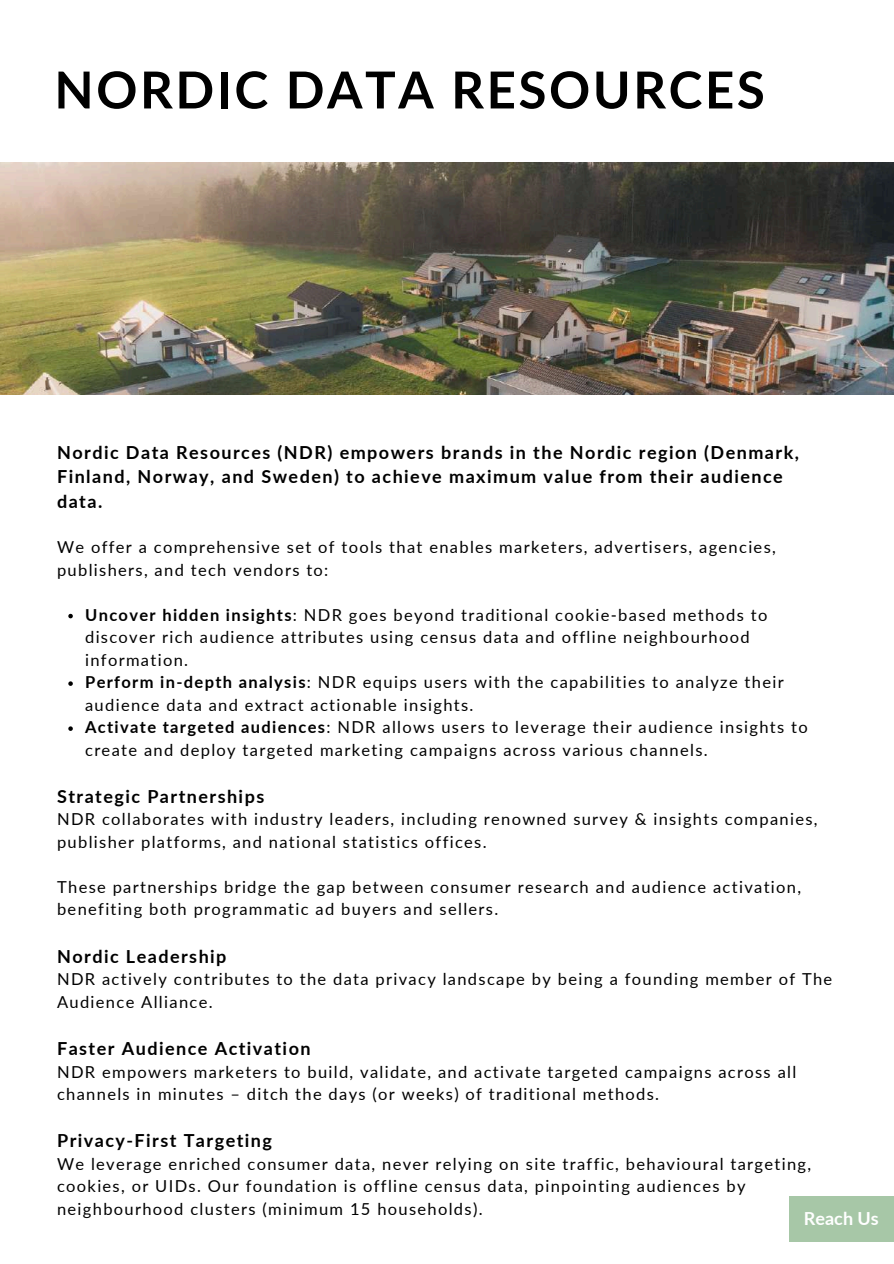
<style>
.page{position:relative;width:894px;height:1264px;background:#fff}
.page>*{position:absolute;margin:0;border:0;box-sizing:border-box;transform-origin:0 0}
.t1{font:700 51px "Lato";letter-spacing:.05em;color:#000}
.t2{font:700 18px/24.8px "Lato";letter-spacing:.08em;color:#000}
.t3{font:700 18px "Lato";color:#fff}
.t4{font:16.5px/22.5px "Lato";letter-spacing:.08em;color:#000}
.s1{font-weight:700}
</style>
<div class="page">
<img style="left:0;top:162px;width:893px;height:232px">
<svg style="left:68px;top:614px;width:5px;height:4px"></svg>
<svg style="left:68px;top:681px;width:5px;height:5px"></svg>
<svg style="left:68px;top:726px;width:5px;height:5px"></svg>
<div style="left:789px;top:1196px;width:104px;height:45px;background:#a7c7a7"></div>
<h1 class="t1" style="left:54px;top:58px;width:711px">NORDIC DATA RESOURCES</h1>
<p class="t2" style="left:57px;top:439px;width:743px">Nordic Data Resources (NDR) empowers brands in the Nordic region (Denmark,<br>Finland, Norway, and Sweden) to achieve maximum value from their audience data.</p>
<p class="t4" style="left:57px;top:535px;width:720px">We offer a comprehensive set of tools that enables marketers, advertisers, agencies, publishers, and tech vendors to:</p>
<p class="t4" style="left:85px;top:603px;width:723px"><span class="s1">Uncover hidden insights</span>: NDR goes beyond traditional cookie-based methods to discover rich audience attributes using census data and offline neighbourhood information.<br><span class="s1">Perform in-depth analysis</span>: NDR equips users with the capabilities to analyze their audience data and extract actionable insights.<br><span class="s1">Activate targeted audiences</span>: NDR allows users to leverage their audience insights to create and deploy targeted marketing campaigns across various channels.</p>
<p class="t2" style="left:57px;top:783px;width:209px">Strategic Partnerships</p>
<p class="t4" style="left:57px;top:807px;width:761px">NDR collaborates with industry leaders, including renowned survey &amp; insights companies, publisher platforms, and national statistics offices.</p>
<p class="t4" style="left:57px;top:875px;width:745px">These partnerships bridge the gap between consumer research and audience activation, benefiting both programmatic ad buyers and sellers.</p>
<p class="t2" style="left:57px;top:943px;width:171px">Nordic Leadership</p>
<p class="t4" style="left:57px;top:967px;width:776px">NDR actively contributes to the data privacy landscape by being a founding member of The<br>Audience Alliance.</p>
<p class="t2" style="left:57px;top:1035px;width:255px">Faster Audience Activation</p>
<p class="t4" style="left:57px;top:1059px;width:740px">NDR empowers marketers to build, validate, and activate targeted campaigns across all channels in minutes – ditch the days (or weeks) of traditional methods.</p>
<p class="t2" style="left:57px;top:1127px;width:216px">Privacy-First Targeting</p>
<p class="t4" style="left:57px;top:1152px;width:755px">We leverage enriched consumer data, never relying on site traffic, behavioural targeting, cookies, or UIDs. Our foundation is offline census data, pinpointing audiences by neighbourhood clusters (minimum 15 households).</p>
<p class="t3" style="left:803px;top:1206px;width:76px">Reach Us</p>
</div>
